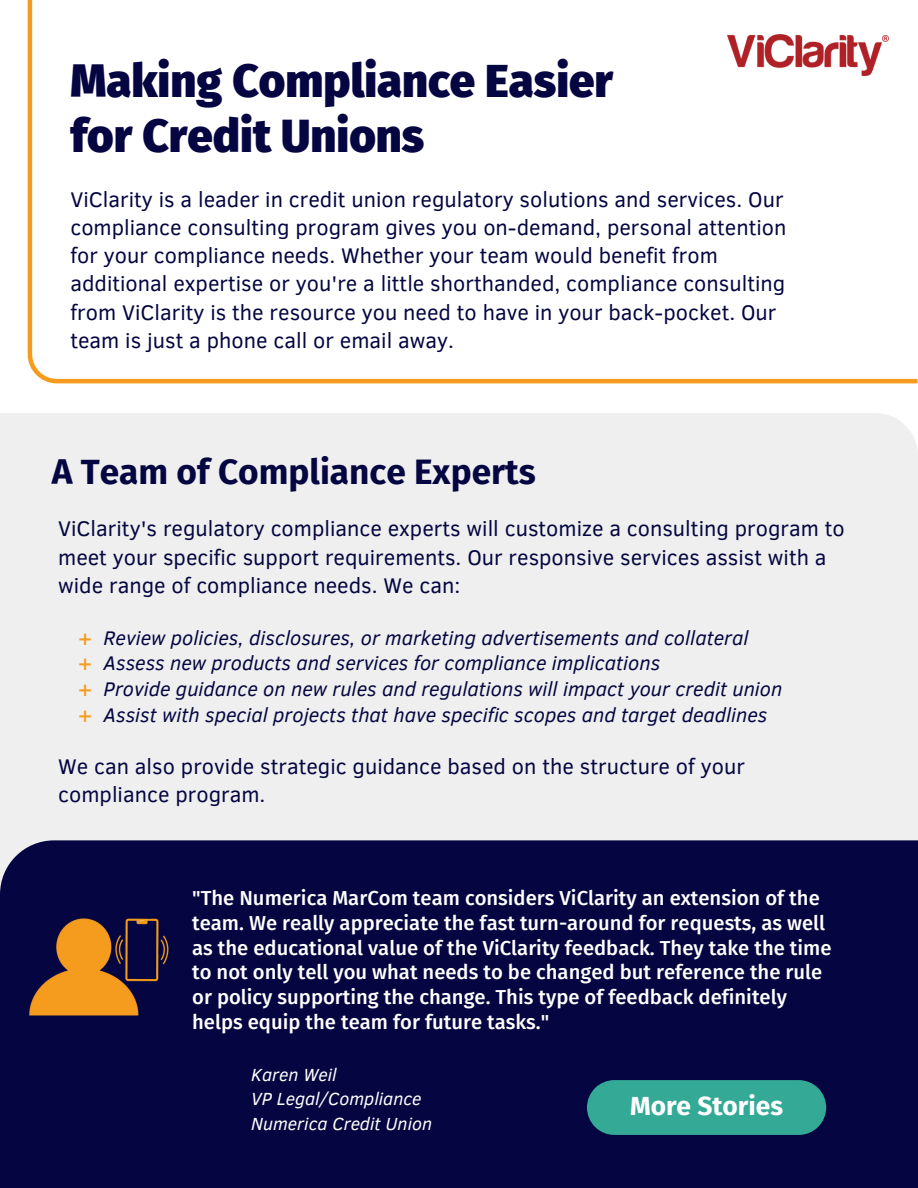
<style>
.page{position:relative;width:918px;height:1188px;background:#fff}
.page>*{position:absolute;margin:0;border:0;box-sizing:border-box;transform-origin:0 0}
.t1{font:900 45.45px/55.2px "Fira Sans";color:#050641}
.t2{font:700 35.25px "Fira Sans";color:#050641}
.t3{font:700 26.25px "Fira Sans";color:#fff}
.t4{font:21.75px/28.2px "Clear Sans";color:#050641}
.t5{font:500 20.25px/24.8px "Fira Sans";color:#fff}
.t6{font:italic 20.25px "Clear Sans";color:#050641}
.t7{font:700 20.25px "Clear Sans";color:#f59c1e}
.t8{font:italic 18px "Clear Sans";color:#fff}
</style>
<div class="page">
<div style="left:0;top:413px;width:918px;height:427px;background:#efefef"></div>
<div style="left:0;top:840px;width:918px;height:348px;background:#050641"></div>
<svg style="left:27px;top:0;width:891px;height:384px"></svg>
<img style="left:728px;top:34px;width:161px;height:42px">
<svg style="left:587px;top:1080px;width:239px;height:55px;background:#30a091"></svg>
<img style="left:29px;top:918px;width:140px;height:98px">
<p class="t1" style="left:70px;top:54px;width:544px">Making Compliance Easier for Credit Unions</p>
<p class="t4" style="left:70px;top:184px;width:718px">ViClarity is a leader in credit union regulatory solutions and services. Our compliance consulting program gives you on-demand, personal attention for your compliance needs. Whether your team would benefit from additional expertise or you're a little shorthanded, compliance consulting from ViClarity is the resource you need to have in your back-pocket. Our team is just a phone call or email away.</p>
<p class="t2" style="left:52px;top:451px;width:486px">A Team of Compliance Experts</p>
<p class="t4" style="left:58px;top:514px;width:788px">ViClarity's regulatory compliance experts will customize a consulting program to meet your specific support requirements. Our responsive services assist with a wide range of compliance needs. We can:</p>
<p class="t7" style="left:78px;top:623px;width:16px">+</p>
<p class="t7" style="left:78px;top:649px;width:16px">+</p>
<p class="t7" style="left:78px;top:674px;width:16px">+</p>
<p class="t7" style="left:78px;top:700px;width:16px">+</p>
<p class="t6" style="left:104px;top:623px;width:646px">Review policies, disclosures, or marketing advertisements and collateral</p>
<p class="t6" style="left:104px;top:649px;width:558px">Assess new products and services for compliance implications</p>
<p class="t6" style="left:104px;top:674px;width:680px">Provide guidance on new rules and regulations will impact your credit union</p>
<p class="t6" style="left:104px;top:700px;width:665px">Assist with special projects that have specific scopes and target deadlines</p>
<p class="t4" style="left:58px;top:751px;width:688px">We can also provide strategic guidance based on the structure of your compliance program.</p>
<p class="t5" style="left:192px;top:886px;width:641px">"The Numerica MarCom team considers ViClarity an extension of the team. We really appreciate the fast turn-around for requests, as well as the educational value of the ViClarity feedback. They take the time to not only tell you what needs to be changed but reference the rule or policy supporting the change. This type of feedback definitely helps equip the team for future tasks."</p>
<p class="t8" style="left:251px;top:1061px;width:87px">Karen Weil</p>
<p class="t8" style="left:251px;top:1086px;width:172px">VP Legal/Compliance</p>
<p class="t8" style="left:251px;top:1111px;width:182px">Numerica Credit Union</p>
<p class="t3" style="left:630px;top:1091px;width:155px">More Stories</p>
</div>
